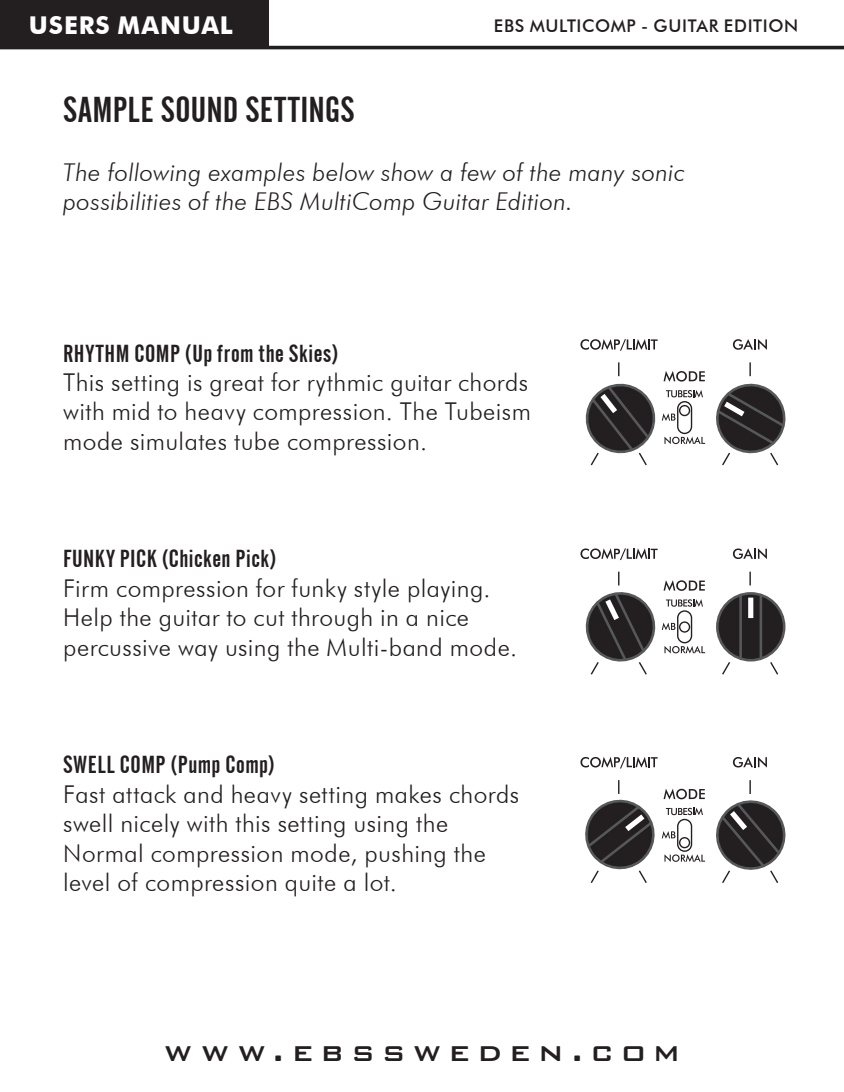
<style>
.page{position:relative;width:844px;height:1092px;background:#fff}
.page>*{position:absolute;margin:0;border:0;box-sizing:border-box;transform-origin:0 0}
.RUBBE{font:35.7px "Alternate Gothic No 2 BT";letter-spacing:.015em;color:#231f20}
.t1{font:500 35px "Bank Gothic BT";letter-spacing:.22em;color:#231f20}
.Bröd{font:300 24.5px/29.4px "Futura BT";letter-spacing:.02em;color:#231f20}
.Ingress{font:italic 300 24.5px/29.4px "Futura BT";letter-spacing:.01em;color:#231f20}
.Mellanrubbe{font:24.5px "Alternate Gothic No 2 BT";letter-spacing:.02em;color:#231f20}
.t2{font:700 24.5px "Futura BT";letter-spacing:.035em;color:#fff}
.t3{font:500 17.5px "Futura BT";letter-spacing:.035em;color:#231f20}
</style>
<div class="page">
<div style="left:0;top:0;width:268px;height:48px;background:#231f20"></div>
<hr style="left:0;top:46px;width:843px;height:3px;background:#231f20">
<svg style="left:732px;top:339px;width:34px;height:11px"></svg>
<svg style="left:580px;top:339px;width:77px;height:12px"></svg>
<svg style="left:732px;top:548px;width:34px;height:11px"></svg>
<svg style="left:580px;top:548px;width:77px;height:12px"></svg>
<svg style="left:732px;top:757px;width:34px;height:10px"></svg>
<svg style="left:580px;top:757px;width:77px;height:11px"></svg>
<svg style="left:585px;top:362px;width:201px;height:104px"></svg>
<svg style="left:585px;top:571px;width:197px;height:104px"></svg>
<svg style="left:585px;top:780px;width:201px;height:103px"></svg>
<p class="t2" style="left:29px;top:10px;width:205px">USERS MANUAL</p>
<p class="t3" style="left:493px;top:15px;width:306px">EBS MULTICOMP - GUITAR EDITION</p>
<p class="RUBBE" style="left:63px;top:89px;width:293px">SAMPLE SOUND SETTINGS</p>
<p class="Ingress" style="left:63px;top:157px;width:623px">The following examples below show a few of the many sonic possibilities of the EBS MultiComp Guitar Edition.</p>
<p class="Mellanrubbe" style="left:63px;top:339px;width:277px">RHYTHM COMP (Up from the Skies)</p>
<p class="Bröd" style="left:63px;top:367px;width:469px;text-align:justify">This setting is great for rythmic guitar chords with mid to heavy compression. The Tubeism mode simulates tube compression.</p>
<p class="Mellanrubbe" style="left:63px;top:545px;width:215px">FUNKY PICK (Chicken Pick)</p>
<p class="Bröd" style="left:63px;top:573px;width:455px">Firm compression for funky style playing.<br>Help the guitar to cut through in a nice percussive way using the Multi-band mode.</p>
<p class="Mellanrubbe" style="left:63px;top:751px;width:213px">SWELL COMP (Pump Comp)</p>
<p class="Bröd" style="left:63px;top:779px;width:457px">Fast attack and heavy setting makes chords swell nicely with this setting using the Normal compression mode, pushing the level of compression quite a lot.</p>
<h2 class="t1" style="left:164px;top:1032px;width:517px">www.ebssweden.com</h2>
</div>
